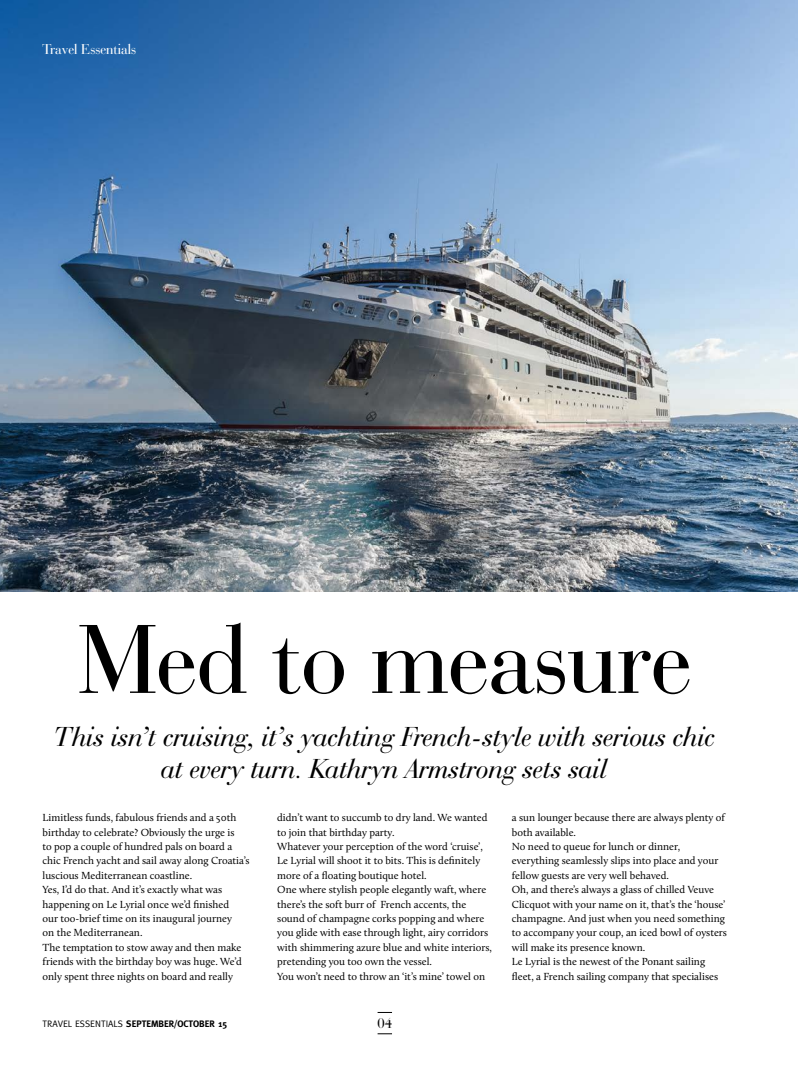
<style>
.page{position:relative;width:798px;height:1071px;background:#fff}
.page>*{position:absolute;margin:0;border:0;box-sizing:border-box;transform-origin:0 0}
.t1{font:102.5px "Bauer Bodoni BT";color:#000}
.t2{font:italic 28.75px/32.5px "Bauer Bodoni BT";color:#000;text-align:center}
.t3{font:15px "Bauer Bodoni BT";color:#fff}
.t4{font:15px "Bauer Bodoni BT";color:#000}
.t5{font:10.62px/14.4px "Calluna";color:#000}
.t6{font:700 9.38px "Meta";color:#000}
.s1{font-weight:400}
</style>
<div class="page">
<img style="left:0;top:0;width:797px;height:591px">
<h3 class="t3" style="left:43px;top:40px;width:95px">Travel Essentials</h3>
<h1 class="t1" style="left:78px;top:596px;width:614px">Med to measure</h1>
<h2 class="t2" style="left:54px;top:719px;width:663px">This isn’t cruising, it’s yachting French-style with serious chic at every turn. Kathryn Armstrong sets sail</h2>
<p class="t5" style="left:43px;top:810px;width:208px">Limitless funds, fabulous friends and a 50th birthday to celebrate? Obviously the urge is<br>to pop a couple of hundred pals on board a chic French yacht and sail away along Croatia’s luscious Mediterranean coastline.<br>Yes, I’d do that. And it’s exactly what was happening on Le Lyrial once we’d finished<br>our too-brief time on its inaugural journey<br>on the Mediterranean.<br>The temptation to stow away and then make friends with the birthday boy was huge. We’d only spent three nights on board and really</p>
<p class="t5" style="left:277px;top:810px;width:216px">didn’t want to succumb to dry land. We wanted to join that birthday party.<br>Whatever your perception of the word ‘cruise’, Le Lyrial will shoot it to bits. This is definitely more of a floating boutique hotel.<br>One where stylish people elegantly waft, where there’s the soft burr of French accents, the sound of champagne corks popping and where you glide with ease through light, airy corridors with shimmering azure blue and white interiors, pretending you too own the vessel.<br>You won’t need to throw an ‘it’s mine’ towel on</p>
<p class="t5" style="left:511px;top:810px;width:216px">a sun lounger because there are always plenty of both available.<br>No need to queue for lunch or dinner, everything seamlessly slips into place and your fellow guests are very well behaved.<br>Oh, and there’s always a glass of chilled Veuve Clicquot with your name on it, that’s the ‘house’ champagne. And just when you need something to accompany your coup, an iced bowl of oysters will make its presence known.<br>Le Lyrial is the newest of the Ponant sailing fleet, a French sailing company that specialises</p>
<p class="t6" style="left:43px;top:1017px;width:186px"><span class="s1">TRAVEL ESSENTIALS</span> SEPTEMBER/OCTOBER 15</p>
<h3 class="t4" style="left:377px;top:1013px;width:16px">04</h3>
</div>
